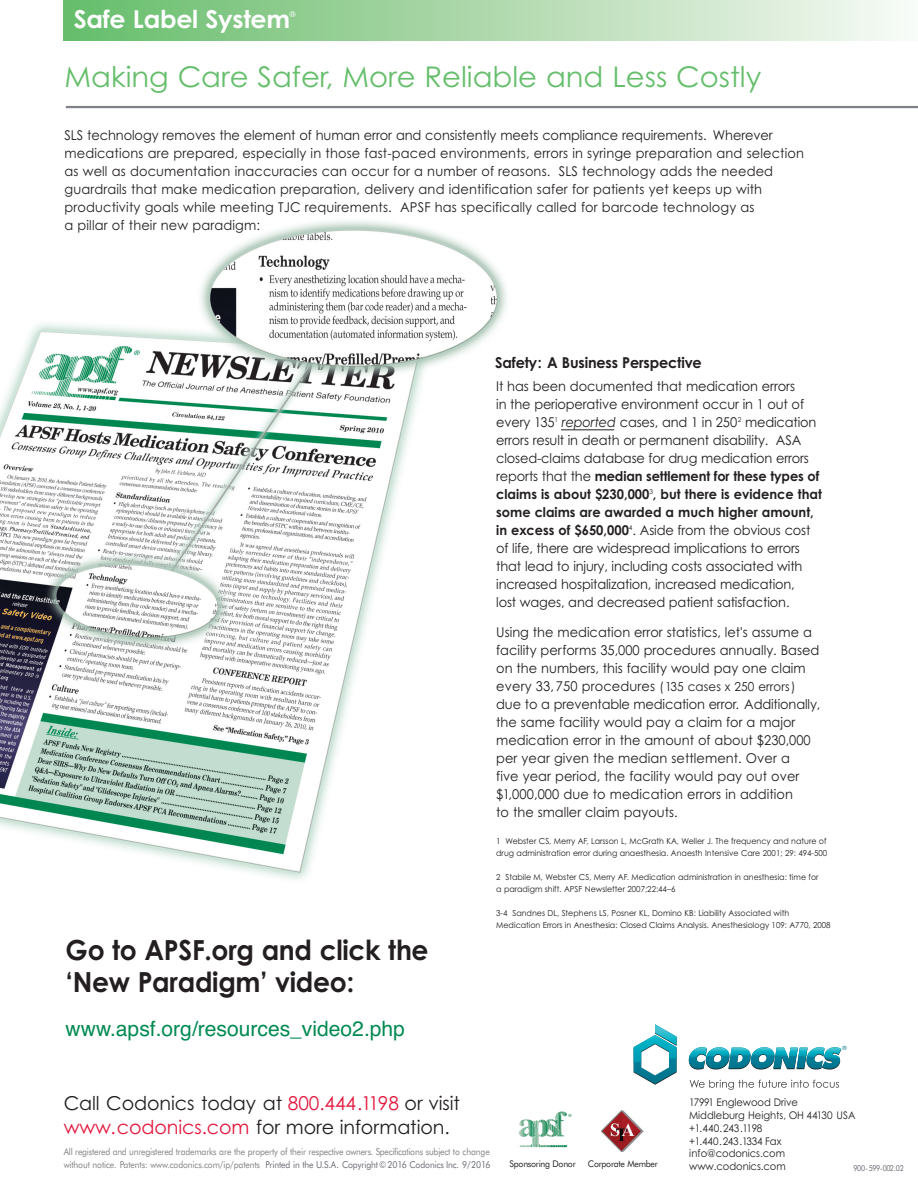
<style>
.page{position:relative;width:918px;height:1188px;background:#fff}
.page>*{position:absolute;margin:0;border:0;box-sizing:border-box;transform-origin:0 0}
.t1{font:28.5px "Century Gothic";color:#65be6b}
.t2{font:700 27.75px/31.7px "Century Gothic";letter-spacing:-.01em;color:#231f20;scale:.96 1}
.t3{font:700 24.75px "Century Gothic";letter-spacing:-.01em;color:#fff}
.t4{font:21px "Helvetica";color:#008a52}
.t5{font:19.05px/23.9px "Century Gothic";letter-spacing:-.005em;color:#231f20}
.t6{font:700 15px "Century Gothic";letter-spacing:-.01em;color:#231f20;scale:.96 1}
.t7{font:13.5px/18px "Century Gothic";color:#231f20;scale:.96 1}
.t8{font:10.5px/12.8px "Century Gothic";letter-spacing:-.005em;color:#231f20;scale:.95 1}
.t9{font:9.6px/12.6px "Futura BT";letter-spacing:-.02em;color:#808285;scale:.9 1}
.t10{font:9.15px "Futura BT";letter-spacing:-.03em;color:#231f20;scale:.95 1}
.t11{font:8.25px/12px "Century Gothic";color:#231f20;scale:.96 1}
.t12{font:8.25px "Futura BT";letter-spacing:-.045em;color:#696b73;scale:.85 1}
.t13{font:7.5px "Century Gothic";color:#fff}
.t14{font:5.7px "Century Gothic";color:#00718e}
.s1{font-style:italic}
.s2{font-weight:700}
.s3{font-size:12.3px}
.s4{color:#e4183e}
.s5{color:#696b73}
</style>
<div class="page">
<img style="left:0;top:221px;width:507px;height:659px">
<div style="left:64px;top:0;width:854px;height:40px;background:linear-gradient(to right,#66bc69,#f8f9f4)"></div>
<svg style="left:634px;top:1024px;width:43px;height:61px"></svg>
<svg style="left:689px;top:1047px;width:152px;height:23px"></svg>
<svg style="left:690px;top:1080px;width:149px;height:10px"></svg>
<img style="left:518px;top:1111px;width:54px;height:37px">
<img style="left:602px;top:1110px;width:42px;height:41px">
<hr style="left:66px;top:106px;width:852px;height:2px;background:#808289">
<hr style="left:561px;top:429px;width:53px;height:1px;background:#231f20">
<h3 class="t3" style="left:74px;top:5px;width:218px">Safe Label System</h3>
<p class="t13" style="left:290px;top:10px;width:7px">®</p>
<h1 class="t1" style="left:65px;top:61px;width:698px">Making Care Safer, More Reliable and Less Costly</h1>
<p class="t7" style="left:64px;top:127px;width:772px">SLS technology removes the element of human error and consistently meets compliance requirements. Wherever medications are prepared, especially in those fast-paced environments, errors in syringe preparation and selection as well as documentation inaccuracies can occur for a number of reasons. SLS technology adds the needed guardrails that make medication preparation, delivery and identification safer for patients yet keeps up with productivity goals while meeting TJC requirements. APSF has specifically called for barcode technology as<br>a pillar of their new paradigm:</p>
<p class="t6" style="left:495px;top:354px;width:217px">Safety: A Business Perspective</p>
<h2 class="t2" style="left:66px;top:935px;width:380px">Go to APSF.org and click the ‘New Paradigm’ video:</h2>
<h3 class="t4" style="left:66px;top:1017px;width:341px">www.apsf.org/resources_video2.php</h3>
<p class="t7" style="left:496px;top:378px;width:341px">It has been documented that medication errors<br>in the perioperative environment occur in 1 out of every 135<sup>1</sup> <span class="s1">reported</span> cases, and 1 in 250<sup>2</sup> medication errors result in death or permanent disability. ASA closed-claims database for drug medication errors reports that the <span class="s2">median settlement for these types of claims is about $230,000</span><sup>3</sup><span class="s2">, but there is evidence that some claims are awarded a much higher amount, in excess of $650,000</span><sup>4</sup>. Aside from the obvious cost of life, there are widespread implications to errors that lead to injury, including costs associated with increased hospitalization, increased medication,<br>lost wages, and decreased patient satisfaction.</p>
<p class="t7" style="left:496px;top:624px;width:339px">Using the medication error statistics, let's assume a facility performs 35,000 procedures annually. Based on the numbers, this facility would pay one claim every 33,750 procedures <span class="s3">(135 cases x 250 errors) </span>due to a preventable medication error. Additionally, the same facility would pay a claim for a major medication error in the amount of about $230,000 per year given the median settlement. Over a<br>five year period, the facility would pay out over $1,000,000 due to medication errors in addition<br>to the smaller claim payouts.</p>
<p class="t11" style="left:496px;top:835px;width:346px">1 Webster CS, Merry AF, Larsson L, McGrath KA, Weller J. The frequency and nature of drug administration error during anaesthesia. Anaesth Intensive Care 2001; 29: 494-500</p>
<p class="t11" style="left:496px;top:871px;width:337px">2 Stabile M, Webster CS, Merry AF. Medication administration in anesthesia: time for a paradigm shift. APSF Newsletter 2007;22:44–6</p>
<p class="t11" style="left:496px;top:907px;width:350px">3-4 Sandnes DL, Stephens LS, Posner KL, Domino KB: Liability Associated with<br>Medication Errors in Anesthesia: Closed Claims Analysis. Anesthesiology 109: A770, 2008</p>
<p class="t14" style="left:843px;top:1044px;width:6px">®</p>
<h3 class="t5" style="left:64px;top:1092px;width:398px">Call Codonics today at <span class="s4">800.444.1198</span> or visit <span class="s4">www.codonics.com</span> for more information.</h3>
<p class="t9" style="left:64px;top:1146px;width:476px">All registered and unregistered trademarks are the property of their respective owners. Specifications subject to change without notice. Patents: www.codonics.com/ip/patents <span class="s5">Printed in the U.S.A. Copyright©2016 Codonics Inc. 9/2016</span></p>
<p class="t10" style="left:510px;top:1160px;width:71px">Sponsoring Donor</p>
<p class="t10" style="left:588px;top:1160px;width:75px">Corporate Member</p>
<p class="t8" style="left:689px;top:1096px;width:177px">17991 Englewood Drive<br>Middleburg Heights, OH 44130 USA +1.440.243.1198<br>+1.440.243.1334 Fax info@codonics.com www.codonics.com</p>
<p class="t12" style="left:853px;top:1164px;width:61px">900-599-002.02</p>
</div>
